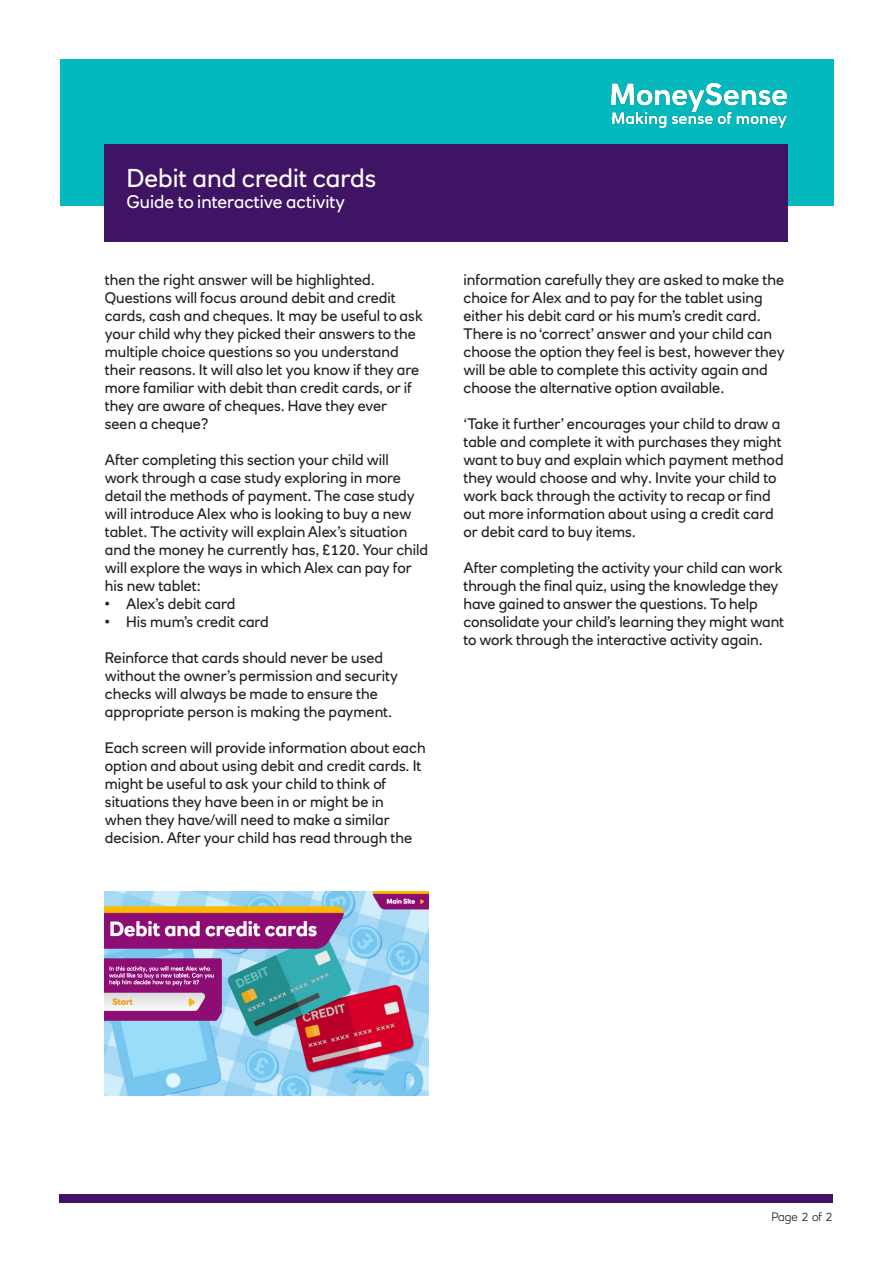
<style>
.page{position:relative;width:893px;height:1263px;background:#fff}
.page>*{position:absolute;margin:0;border:0;box-sizing:border-box;transform-origin:0 0}
.t1{font:25.5px "RN House Sans";color:#fff}
.t2{font:18px "RN House Sans";color:#fff}
.body_copy{font:15px/18px "RN House Sans";color:#231f20}
.t3{font:300 12px "RN House Sans";letter-spacing:-.01em;color:#231f20}
</style>
<div class="page">
<div style="left:60px;top:1194px;width:773px;height:9px;background:#3f1464"></div>
<div style="left:60px;top:60px;width:773px;height:146px;background:#03b9bd"></div>
<div style="left:105px;top:145px;width:683px;height:97px;background:#3f1464"></div>
<img style="left:611px;top:82px;width:176px;height:45px">
<img style="left:105px;top:892px;width:323px;height:203px">
<p class="t1" style="left:127px;top:162px;width:251px">Debit and credit cards</p>
<p class="t2" style="left:127px;top:190px;width:220px">Guide to interactive activity</p>
<p class="body_copy" style="left:105px;top:271px;width:319px">then the right answer will be highlighted.<br>Questions will focus around debit and credit cards, cash and cheques. It may be useful to ask your child why they picked their answers to the multiple choice questions so you understand their reasons. It will also let you know if they are more familiar with debit than credit cards, or if they are aware of cheques. Have they ever<br>seen a cheque?</p>
<p class="body_copy" style="left:105px;top:451px;width:325px">After completing this section your child will<br>work through a case study exploring in more detail the methods of payment. The case study will introduce Alex who is looking to buy a new tablet. The activity will explain Alex’s situation and the money he currently has, £120. Your child will explore the ways in which Alex can pay for his new tablet:</p>
<p class="body_copy" style="left:105px;top:595px;width:132px">• Alex’s debit card</p>
<p class="body_copy" style="left:105px;top:613px;width:166px">• His mum’s credit card</p>
<p class="body_copy" style="left:105px;top:649px;width:295px">Reinforce that cards should never be used without the owner’s permission and security checks will always be made to ensure the appropriate person is making the payment.</p>
<p class="body_copy" style="left:105px;top:739px;width:322px">Each screen will provide information about each</p>
<p class="body_copy" style="left:105px;top:757px;width:318px">option and about using debit and credit cards. It</p>
<p class="body_copy" style="left:105px;top:775px;width:309px">might be useful to ask your child to think of situations they have been in or might be in when they have/will need to make a similar decision. After your child has read through the</p>
<p class="body_copy" style="left:463px;top:271px;width:323px">information carefully they are asked to make the choice for Alex and to pay for the tablet using either his debit card or his mum’s credit card.<br>There is no ‘correct’ answer and your child can choose the option they feel is best, however they will be able to complete this activity again and choose the alternative option available.</p>
<p class="body_copy" style="left:463px;top:415px;width:318px">‘Take it further’ encourages your child to draw a</p>
<p class="body_copy" style="left:463px;top:433px;width:320px">table and complete it with purchases they might</p>
<p class="body_copy" style="left:463px;top:451px;width:322px">want to buy and explain which payment method</p>
<p class="body_copy" style="left:463px;top:469px;width:315px">they would choose and why. Invite your child to work back through the activity to recap or find out more information about using a credit card or debit card to buy items.</p>
<p class="body_copy" style="left:463px;top:559px;width:322px">After completing the activity your child can work through the final quiz, using the knowledge they have gained to answer the questions. To help consolidate your child’s learning they might want to work through the interactive activity again.</p>
<p class="t3" style="left:771px;top:1209px;width:62px">Page 2 of 2</p>
</div>
